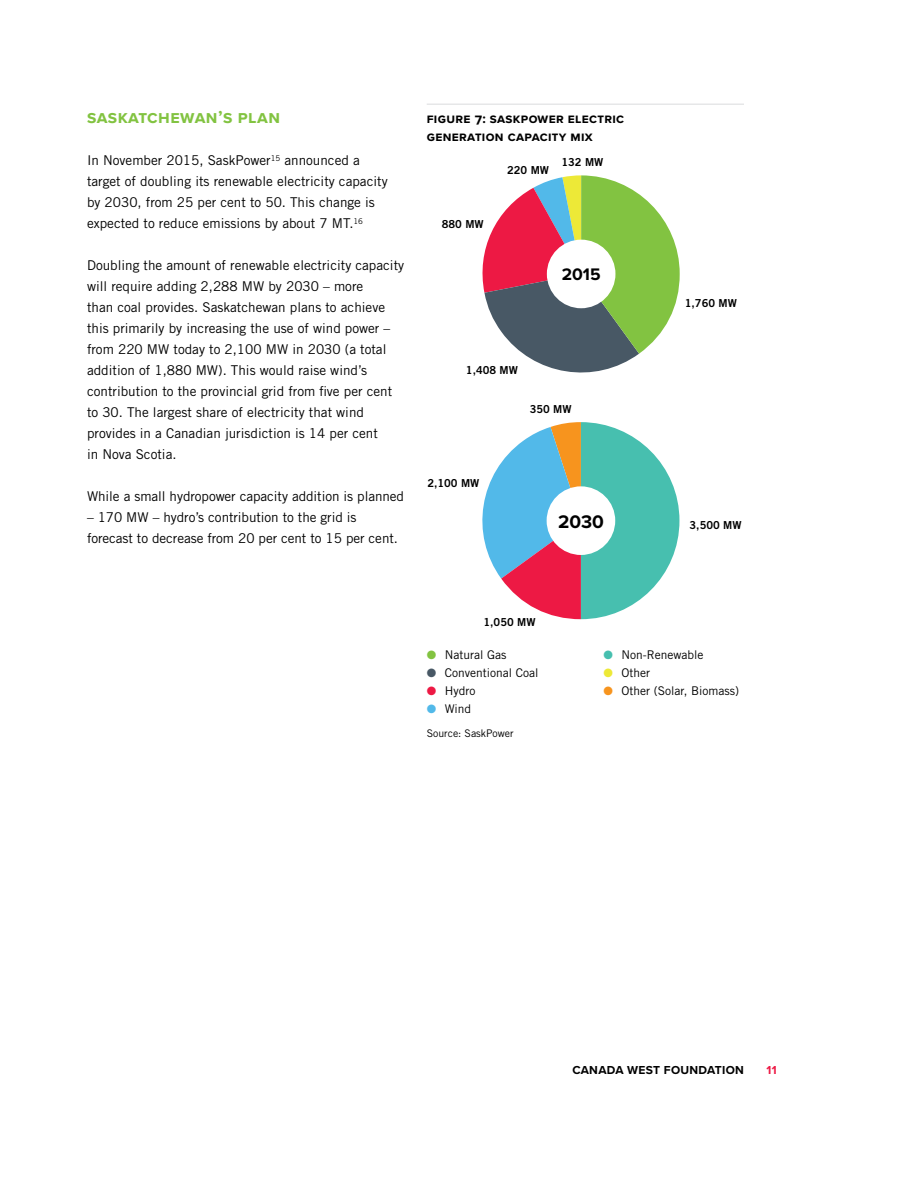
<style>
.page{position:relative;width:918px;height:1188px;background:#fff}
.page>*{position:absolute;margin:0;border:0;box-sizing:border-box;transform-origin:0 0}
.t1{font:700 18.9px "Proxima Nova";color:#000}
.t2{font:700 18px "Proxima Nova S";letter-spacing:.025em;color:#82c341}
.t3{font:700 17.4px "Proxima Nova";color:#000}
.t4{font:13.5px/21px "Trade Gothic";color:#000}
.t5{font:700 13.5px/18px "Proxima Nova S";letter-spacing:.025em;color:#000}
.t6{font:12px "Trade Gothic";color:#000}
.t7{font:700 12px "Proxima Nova A";letter-spacing:.025em;color:#000}
.t8{font:700 12px "Proxima Nova A";color:#ed1944}
.t9{font:10.95px "Trade Gothic Bold Two";color:#000}
.t10{font:10.5px "Trade Gothic";color:#000}
.s1{color:#82c341}
.s2{color:#485865}
.s3{color:#ed1944}
.s4{color:#52b9e9}
.s5{color:#47bfaf}
.s6{color:#ede937}
.s7{color:#f7941e}
</style>
<div class="page">
<svg style="left:482px;top:175px;width:198px;height:198px"></svg>
<div style="left:547px;top:240px;width:68px;height:68px;background:#fff;border-radius:50%"></div>
<svg style="left:482px;top:422px;width:197px;height:197px"></svg>
<div style="left:547px;top:486px;width:68px;height:69px;background:#fff;border-radius:50%"></div>
<hr style="left:427px;top:104px;width:317px;height:1px;background:#e6e7e8">
<h2 class="t2" style="left:87px;top:106px;width:195px">saskatchewan’s plan</h2>
<p class="t4" style="left:87px;top:150px;width:302px">In November 2015, SaskPower<sup>15</sup> announced a target of doubling its renewable electricity capacity by 2030, from 25 per cent to 50. This change is expected to reduce emissions by about 7 MT.<sup>16</sup></p>
<p class="t4" style="left:87px;top:255px;width:319px">Doubling the amount of renewable electricity capacity will require adding 2,288 MW by 2030 – more<br>than coal provides. Saskatchewan plans to achieve this primarily by increasing the use of wind power – from 220 MW today to 2,100 MW in 2030 (a total addition of 1,880 MW). This would raise wind’s contribution to the provincial grid from five per cent to 30. The largest share of electricity that wind provides in a Canadian jurisdiction is 14 per cent<br>in Nova Scotia.</p>
<p class="t4" style="left:87px;top:486px;width:319px">While a small hydropower capacity addition is planned</p>
<p class="t4" style="left:87px;top:507px;width:312px">– 170 MW – hydro’s contribution to the grid is forecast to decrease from 20 per cent to 15 per cent.</p>
<p class="t5" style="left:427px;top:110px;width:199px">figure 7: saskpower electric generation capacity mix</p>
<p class="t9" style="left:442px;top:217px;width:43px">880 MW</p>
<p class="t9" style="left:507px;top:163px;width:43px">220 MW</p>
<p class="t9" style="left:561px;top:156px;width:43px">132 MW</p>
<p class="t3" style="left:562px;top:264px;width:40px">2015</p>
<p class="t9" style="left:466px;top:364px;width:54px">1,408 MW</p>
<p class="t9" style="left:427px;top:476px;width:54px">2,100 MW</p>
<p class="t9" style="left:530px;top:402px;width:43px">350 MW</p>
<h1 class="t1" style="left:558px;top:510px;width:47px">2030</h1>
<p class="t9" style="left:685px;top:296px;width:54px">1,760 MW</p>
<p class="t9" style="left:690px;top:518px;width:54px">3,500 MW</p>
<p class="t9" style="left:484px;top:615px;width:54px">1,050 MW</p>
<p class="t6" style="left:427px;top:647px;width:81px"><span class="s1">●</span> Natural Gas</p>
<p class="t6" style="left:427px;top:665px;width:113px"><span class="s2">●</span> Conventional Coal</p>
<p class="t6" style="left:427px;top:683px;width:50px"><span class="s3">●</span> Hydro</p>
<p class="t6" style="left:427px;top:701px;width:46px"><span class="s4">●</span> Wind</p>
<p class="t10" style="left:427px;top:726px;width:88px">Source: SaskPower</p>
<p class="t6" style="left:603px;top:647px;width:102px"><span class="s5">●</span> Non-Renewable</p>
<p class="t6" style="left:603px;top:665px;width:48px"><span class="s6">●</span> Other</p>
<p class="t6" style="left:603px;top:683px;width:137px"><span class="s7">●</span> Other (Solar, Biomass)</p>
<p class="t7" style="left:572px;top:1063px;width:173px">CANADA WEST FOUNDATION</p>
<p class="t8" style="left:766px;top:1063px;width:12px">11</p>
</div>
